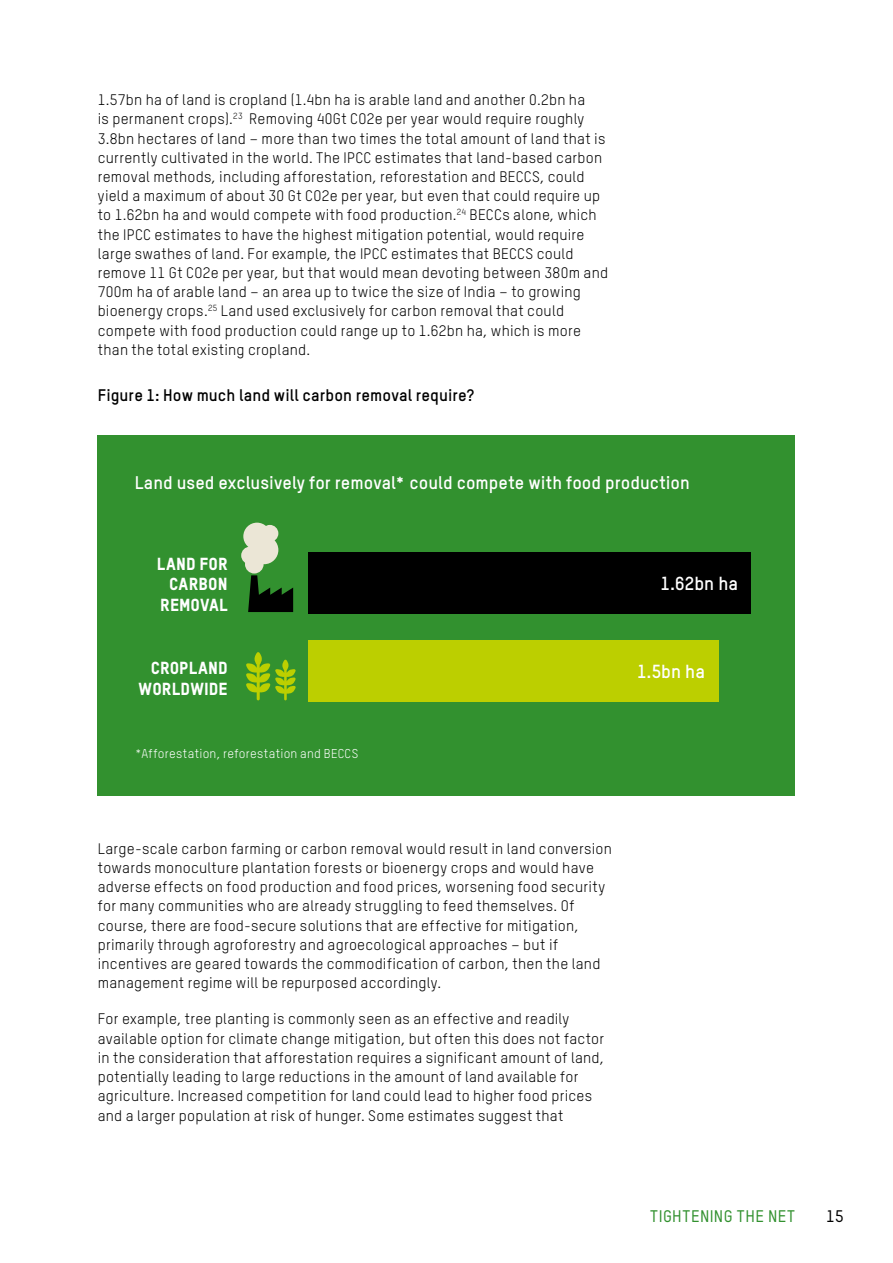
<style>
.page{position:relative;width:893px;height:1263px;background:#fff}
.page>*{position:absolute;margin:0;border:0;box-sizing:border-box;transform-origin:0 0}
.t1{font:700 18.6px "Oxfam TSTARPRO";letter-spacing:.005em;color:#fff}
.t2{font:700 18px "Oxfam TSTARPRO";letter-spacing:.005em;color:#fff}
.t3{font:17.25px/20.5px "Oxfam TSTARPRO Headline";letter-spacing:.01em;color:#fff;text-align:right}
.t4{font:700 16.5px "Oxfam TSTARPRO";letter-spacing:.005em;color:#000}
.t5{font:500 16.5px "Oxfam TSTARPRO";letter-spacing:.025em;color:#32912f}
.t6{font:500 16.5px "Oxfam TSTARPRO";color:#000}
.t7{font:15px/19.2px "Oxfam TSTARPRO";letter-spacing:.015em;color:#000}
.t8{font:12.6px "Oxfam TSTARPRO";letter-spacing:.025em;color:#fff}
</style>
<div class="page">
<div style="left:98px;top:435px;width:697px;height:360px;background:#32912f"></div>
<div style="left:308px;top:641px;width:411px;height:61px;background:#bccf00"></div>
<div style="left:308px;top:553px;width:443px;height:61px;background:#000"></div>
<svg style="left:248px;top:570px;width:45px;height:42px"></svg>
<div style="left:245px;top:555px;width:19px;height:18px;background:#ebe6d6;border-radius:50%"></div>
<div style="left:241px;top:547px;width:18px;height:17px;background:#ebe6d6;border-radius:50%"></div>
<div style="left:250px;top:536px;width:28px;height:28px;background:#ebe6d6;border-radius:50%"></div>
<div style="left:243px;top:523px;width:28px;height:27px;background:#ebe6d6;border-radius:50%"></div>
<div style="left:261px;top:525px;width:17px;height:17px;background:#ebe6d6;border-radius:50%"></div>
<svg style="left:246px;top:652px;width:50px;height:48px"></svg>
<p class="t7" style="left:98px;top:90px;width:512px">1.57bn ha of land is cropland (1.4bn ha is arable land and another 0.2bn ha<br>is permanent crops).<sup>23</sup> Removing 40Gt CO2e per year would require roughly 3.8bn hectares of land – more than two times the total amount of land that is currently cultivated in the world. The IPCC estimates that land-based carbon removal methods, including afforestation, reforestation and BECCS, could yield a maximum of about 30 Gt CO2e per year, but even that could require up to 1.62bn ha and would compete with food production.<sup>24</sup> BECCs alone, which the IPCC estimates to have the highest mitigation potential, would require large swathes of land. For example, the IPCC estimates that BECCS could remove 11 Gt CO2e per year, but that would mean devoting between 380m and 700m ha of arable land – an area up to twice the size of India – to growing bioenergy crops.<sup>25</sup> Land used exclusively for carbon removal that could compete with food production could range up to 1.62bn ha, which is more than the total existing cropland.</p>
<p class="t4" style="left:98px;top:385px;width:378px">Figure 1: How much land will carbon removal require?</p>
<p class="t2" style="left:135px;top:472px;width:556px">Land used exclusively for removal* could compete with food production</p>
<p class="t3" style="left:157px;top:553px;width:72px">LAND FOR<br>CARBON<br>REMOVAL</p>
<p class="t1" style="left:661px;top:571px;width:79px">1.62bn ha</p>
<p class="t3" style="left:139px;top:658px;width:91px">CROPLAND<br>WORLDWIDE</p>
<p class="t1" style="left:637px;top:660px;width:69px">1.5bn ha</p>
<p class="t8" style="left:135px;top:745px;width:225px">*Afforestation, reforestation and BECCS</p>
<p class="t7" style="left:98px;top:839px;width:516px">Large-scale carbon farming or carbon removal would result in land conversion towards monoculture plantation forests or bioenergy crops and would have adverse effects on food production and food prices, worsening food security for many communities who are already struggling to feed themselves. Of course, there are food-secure solutions that are effective for mitigation, primarily through agroforestry and agroecological approaches – but if incentives are geared towards the commodification of carbon, then the land management regime will be repurposed accordingly.</p>
<p class="t7" style="left:98px;top:1009px;width:508px">For example, tree planting is commonly seen as an effective and readily available option for climate change mitigation, but often this does not factor in the consideration that afforestation requires a significant amount of land, potentially leading to large reductions in the amount of land available for agriculture. Increased competition for land could lead to higher food prices and a larger population at risk of hunger. Some estimates suggest that</p>
<p class="t5" style="left:650px;top:1206px;width:147px">TIGHTENING THE NET</p>
<p class="t6" style="left:826px;top:1206px;width:19px">15</p>
</div>
